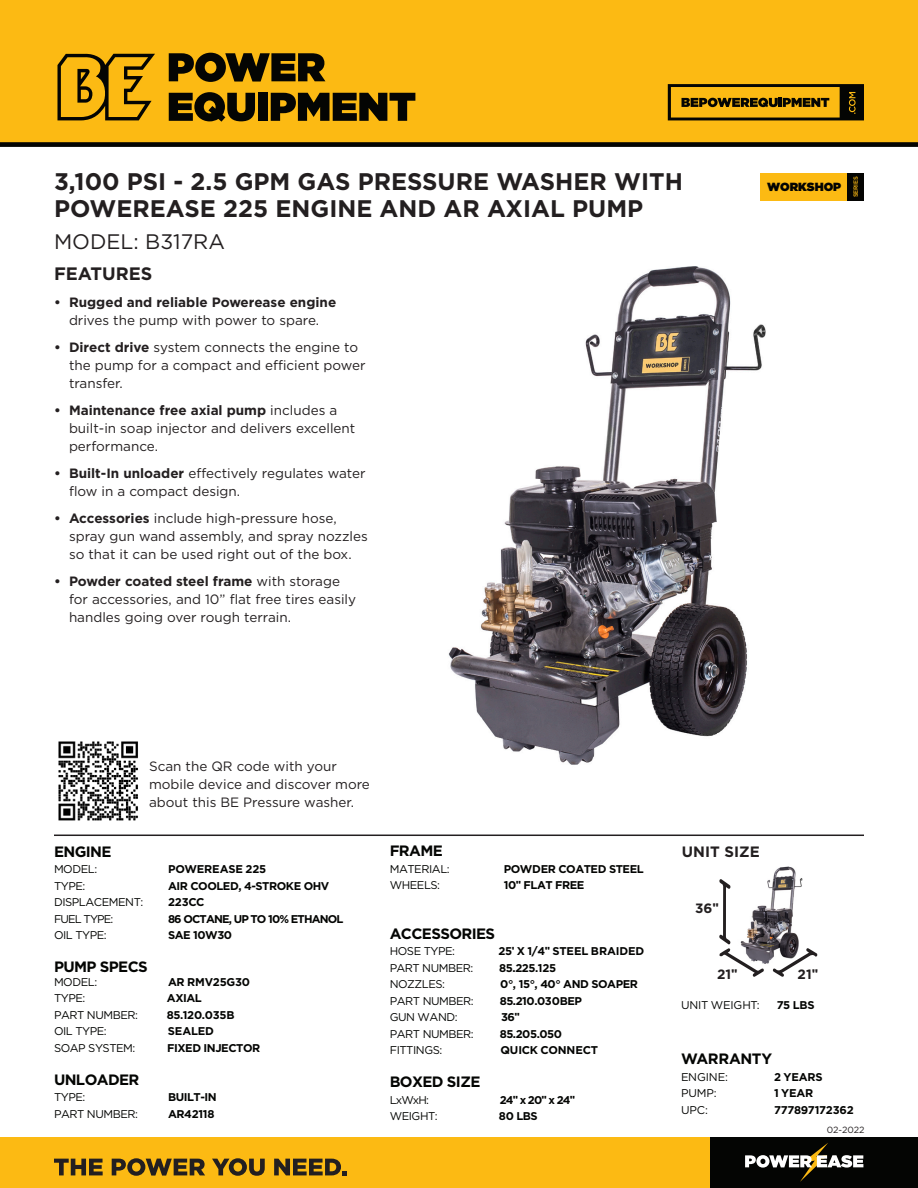
<style>
.page{position:relative;width:918px;height:1188px;background:#fff}
.page>*{position:absolute;margin:0;border:0;box-sizing:border-box;transform-origin:0 0}
.Product_Header{font:700 24px/27px "Gotham";color:#231f20}
.t1{font:21px "Gotham";color:#231f20}
.t2{font:700 18px "Gotham";color:#231f20}
.BODY_HEADER_LEFT_ALI{font:700 15px "Gotham";letter-spacing:-.04em;color:#040503}
.t3{font:700 15px "Gotham";color:#231f20}
.t4{font:13.5px/18px "Gotham";color:#231f20}
.t5{font:700 13.5px/18px "Gotham";color:#231f20;text-align:center}
.t6{font:900 11.85px "Gotham";color:#040503}
.BODY_HEADER_LEFT_ALI-2{font:700 11.25px "Gotham";letter-spacing:-.04em;color:#040503}
.BODY_HEADER_LEFT_ALI-3{font:11.25px "Gotham";letter-spacing:-.04em;color:#040503}
.BODY_HEADER_LEFT_ALI-4{font:700 11.25px "Gotham";letter-spacing:-.015em;color:#040503}
.BODY_HEADER_LEFT_ALI-5{font:700 11.25px "Gotham";letter-spacing:-.075em;color:#040503}
.BODY_HEADER_LEFT_ALI-6{font:700 11.25px "Gotham";letter-spacing:-.01em;color:#040503}
.BODY_HEADER_LEFT_ALI-7{font:11.25px "Gotham";letter-spacing:-.015em;color:#040503}
.BODY_HEADER_LEFT_ALI-8{font:700 11.25px "Gotham";letter-spacing:-.02em;color:#040503}
.BODY_HEADER_LEFT_ALI-9{font:11.25px "Gotham";letter-spacing:-.075em;color:#040503}
.t7{font:9px "Gotham";letter-spacing:-.005em;color:#231f20}
.t8{font:500 6px "Gotham";letter-spacing:-.04em;color:#fcba13}
.s1{font-weight:400}
.s2{font-weight:700}
.s3{font-family:"Arial"}
</style>
<div class="page">
<img style="left:764px;top:866px;width:39px;height:105px">
<svg style="left:719px;top:879px;width:45px;height:98px"></svg>
<svg style="left:773px;top:948px;width:44px;height:29px"></svg>
<div style="left:0;top:0;width:918px;height:144px;background:#fcba13"></div>
<div style="left:0;top:1138px;width:710px;height:50px;background:#fcba13"></div>
<div style="left:710px;top:1138px;width:208px;height:50px;background:#040503"></div>
<svg style="left:57px;top:53px;width:98px;height:67px"></svg>
<svg style="left:169px;top:53px;width:156px;height:29px"></svg>
<svg style="left:169px;top:92px;width:86px;height:30px"></svg>
<div style="left:258px;top:93px;width:9px;height:28px;background:#040503"></div>
<svg style="left:271px;top:93px;width:144px;height:28px"></svg>
<div style="left:0;top:142px;width:918px;height:5px;background:#040503"></div>
<svg style="left:668px;top:84px;width:196px;height:36px"></svg>
<svg style="left:54px;top:1159px;width:49px;height:16px"></svg>
<svg style="left:112px;top:1158px;width:93px;height:18px"></svg>
<svg style="left:212px;top:1158px;width:53px;height:18px"></svg>
<svg style="left:274px;top:1159px;width:73px;height:16px"></svg>
<hr style="left:54px;top:835px;width:810px;height:1px;background:#231f20">
<img style="left:448px;top:266px;width:318px;height:499px">
<img style="left:58px;top:741px;width:80px;height:80px">
<svg style="left:745px;top:1143px;width:118px;height:39px"></svg>
<div style="left:760px;top:173px;width:104px;height:27px;background:#fcba13"></div>
<div style="left:848px;top:173px;width:16px;height:27px;background:#040503"></div>
<p class="Product_Header" style="left:54px;top:168px;width:630px">3,100 PSI - 2.5 GPM GAS PRESSURE WASHER WITH<br>POWEREASE 225 ENGINE AND AR AXIAL PUMP</p>
<p class="t1" style="left:54px;top:228px;width:173px">MODEL: B317RA</p>
<p class="t2" style="left:54px;top:261px;width:100px">FEATURES</p>
<p class="t5" style="left:54px;top:293px;width:284px">• Rugged and reliable Powerease engine <span class="s1">drives the pump with power to spare.</span></p>
<p class="t4" style="left:69px;top:338px;width:298px;text-indent:-15px"><span class="s2">• Direct drive</span> system connects the engine to the pump for a compact and efficient power transfer.</p>
<p class="t4" style="left:69px;top:401px;width:288px;text-indent:-15px"><span class="s2">• Maintenance free axial pump</span> includes a built-in soap injector and delivers excellent performance.</p>
<p class="t4" style="left:69px;top:464px;width:298px;text-indent:-15px"><span class="s2">• Built-In unloader</span> effectively regulates water flow in a compact design.</p>
<p class="t4" style="left:69px;top:509px;width:300px;text-indent:-15px"><span class="s2">• Accessories</span> include high-pressure hose, spray gun wand assembly, and spray nozzles so that it can be used right out of the box.</p>
<p class="t4" style="left:69px;top:572px;width:289px;text-indent:-15px"><span class="s2">• Powder coated steel frame</span> with storage for accessories, and 10” flat free tires easily handles going over rough terrain.</p>
<p class="t4" style="left:149px;top:756px;width:222px">Scan the QR code with your mobile device and discover more about this BE Pressure washer.</p>
<p class="t6" style="left:767px;top:178px;width:76px">WORKSHOP</p>
<p class="t8" style="left:852px;top:197px;width:22px;rotate:-90deg">SERIES</p>
<p class="BODY_HEADER_LEFT_ALI" style="left:54px;top:841px;width:59px">ENGINE</p>
<p class="BODY_HEADER_LEFT_ALI-3" style="left:54px;top:862px;width:45px">MODEL:</p>
<p class="BODY_HEADER_LEFT_ALI-4" style="left:168px;top:862px;width:100px">POWEREASE 225</p>
<p class="BODY_HEADER_LEFT_ALI-3" style="left:54px;top:878px;width:33px">TYPE:</p>
<p class="BODY_HEADER_LEFT_ALI-2" style="left:168px;top:878px;width:163px">AIR COOLED, 4-STROKE OHV</p>
<p class="BODY_HEADER_LEFT_ALI-3" style="left:54px;top:895px;width:91px">DISPLACEMENT:</p>
<p class="BODY_HEADER_LEFT_ALI-2" style="left:168px;top:895px;width:38px">223CC</p>
<p class="BODY_HEADER_LEFT_ALI-9" style="left:54px;top:911px;width:61px">FUEL TYPE:</p>
<p class="BODY_HEADER_LEFT_ALI-5" style="left:168px;top:911px;width:177px">86 OCTANE, UP TO 10% ETHANOL</p>
<p class="BODY_HEADER_LEFT_ALI-3" style="left:54px;top:928px;width:54px">OIL TYPE:</p>
<p class="BODY_HEADER_LEFT_ALI-2" style="left:168px;top:928px;width:66px">SAE 10W30</p>
<p class="BODY_HEADER_LEFT_ALI" style="left:54px;top:957px;width:95px">PUMP SPECS</p>
<p class="BODY_HEADER_LEFT_ALI-3" style="left:54px;top:974px;width:45px">MODEL:</p>
<p class="BODY_HEADER_LEFT_ALI-8" style="left:168px;top:974px;width:84px">AR RMV25G30</p>
<p class="BODY_HEADER_LEFT_ALI-3" style="left:54px;top:991px;width:33px">TYPE:</p>
<p class="BODY_HEADER_LEFT_ALI-2" style="left:167px;top:991px;width:36px">AXIAL</p>
<p class="BODY_HEADER_LEFT_ALI-3" style="left:54px;top:1007px;width:86px">PART NUMBER:</p>
<p class="BODY_HEADER_LEFT_ALI-2" style="left:167px;top:1007px;width:69px">85.120.035B</p>
<p class="BODY_HEADER_LEFT_ALI-3" style="left:54px;top:1024px;width:54px">OIL TYPE:</p>
<p class="BODY_HEADER_LEFT_ALI-2" style="left:168px;top:1024px;width:48px">SEALED</p>
<p class="BODY_HEADER_LEFT_ALI-3" style="left:54px;top:1040px;width:83px">SOAP SYSTEM:</p>
<p class="BODY_HEADER_LEFT_ALI-2" style="left:167px;top:1040px;width:95px">FIXED INJECTOR</p>
<p class="BODY_HEADER_LEFT_ALI" style="left:54px;top:1069px;width:87px">UNLOADER</p>
<p class="BODY_HEADER_LEFT_ALI-3" style="left:54px;top:1090px;width:33px">TYPE:</p>
<p class="BODY_HEADER_LEFT_ALI-2" style="left:168px;top:1090px;width:50px">BUILT-IN</p>
<p class="BODY_HEADER_LEFT_ALI-3" style="left:54px;top:1106px;width:86px">PART NUMBER:</p>
<p class="BODY_HEADER_LEFT_ALI-2" style="left:168px;top:1106px;width:48px">AR42118</p>
<p class="BODY_HEADER_LEFT_ALI" style="left:390px;top:841px;width:55px">FRAME</p>
<p class="BODY_HEADER_LEFT_ALI-3" style="left:390px;top:862px;width:62px">MATERIAL:</p>
<p class="BODY_HEADER_LEFT_ALI-2" style="left:504px;top:862px;width:142px">POWDER COATED STEEL</p>
<p class="BODY_HEADER_LEFT_ALI-3" style="left:390px;top:878px;width:52px">WHEELS:</p>
<p class="BODY_HEADER_LEFT_ALI-2" style="left:504px;top:878px;width:82px">10<span class="s3">"</span> FLAT FREE</p>
<p class="BODY_HEADER_LEFT_ALI" style="left:390px;top:924px;width:107px">ACCESSORIES</p>
<p class="BODY_HEADER_LEFT_ALI-3" style="left:390px;top:944px;width:67px">HOSE TYPE:</p>
<p class="BODY_HEADER_LEFT_ALI-4" style="left:499px;top:944px;width:147px">25<span class="s3">'</span> X 1/4<span class="s3">"</span> STEEL BRAIDED</p>
<p class="BODY_HEADER_LEFT_ALI-3" style="left:390px;top:961px;width:85px">PART NUMBER:</p>
<p class="BODY_HEADER_LEFT_ALI-2" style="left:499px;top:961px;width:58px">85.225.125</p>
<p class="BODY_HEADER_LEFT_ALI-3" style="left:390px;top:977px;width:57px">NOZZLES:</p>
<p class="BODY_HEADER_LEFT_ALI-2" style="left:500px;top:977px;width:139px">0°, 15°, 40° AND SOAPER</p>
<p class="BODY_HEADER_LEFT_ALI-3" style="left:390px;top:994px;width:86px">PART NUMBER:</p>
<p class="BODY_HEADER_LEFT_ALI-2" style="left:500px;top:994px;width:84px">85.210.030BEP</p>
<p class="BODY_HEADER_LEFT_ALI-3" style="left:390px;top:1010px;width:69px">GUN WAND:</p>
<p class="BODY_HEADER_LEFT_ALI-2" style="left:501px;top:1010px;width:20px">36<span class="s3">"</span></p>
<p class="BODY_HEADER_LEFT_ALI-3" style="left:390px;top:1027px;width:86px">PART NUMBER:</p>
<p class="BODY_HEADER_LEFT_ALI-2" style="left:500px;top:1027px;width:64px">85.205.050</p>
<p class="BODY_HEADER_LEFT_ALI-3" style="left:390px;top:1043px;width:54px">FITTINGS:</p>
<p class="BODY_HEADER_LEFT_ALI-6" style="left:500px;top:1043px;width:99px">QUICK CONNECT</p>
<p class="BODY_HEADER_LEFT_ALI" style="left:390px;top:1072px;width:92px">BOXED SIZE</p>
<p class="BODY_HEADER_LEFT_ALI-3" style="left:390px;top:1093px;width:41px">LxWxH:</p>
<p class="BODY_HEADER_LEFT_ALI-2" style="left:500px;top:1093px;width:77px">24<span class="s3">"</span> x 20<span class="s3">"</span> x 24<span class="s3">"</span></p>
<p class="BODY_HEADER_LEFT_ALI-3" style="left:390px;top:1109px;width:50px">WEIGHT:</p>
<p class="BODY_HEADER_LEFT_ALI-2" style="left:499px;top:1109px;width:41px">80 LBS</p>
<p class="t3" style="left:682px;top:841px;width:79px">UNIT SIZE</p>
<p class="t5" style="left:695px;top:899px;width:25px">36<span class="s3">"</span></p>
<p class="t5" style="left:717px;top:965px;width:22px">21<span class="s3">"</span></p>
<p class="t5" style="left:798px;top:965px;width:22px">21<span class="s3">"</span></p>
<p class="BODY_HEADER_LEFT_ALI-7" style="left:681px;top:997px;width:80px">UNIT WEIGHT:</p>
<p class="BODY_HEADER_LEFT_ALI-2" style="left:777px;top:997px;width:39px">75 LBS</p>
<p class="BODY_HEADER_LEFT_ALI" style="left:681px;top:1049px;width:93px">WARRANTY</p>
<p class="BODY_HEADER_LEFT_ALI-3" style="left:681px;top:1069px;width:48px">ENGINE:</p>
<p class="BODY_HEADER_LEFT_ALI-2" style="left:774px;top:1069px;width:50px">2 YEARS</p>
<p class="BODY_HEADER_LEFT_ALI-3" style="left:681px;top:1086px;width:37px">PUMP:</p>
<p class="BODY_HEADER_LEFT_ALI-2" style="left:774px;top:1086px;width:41px">1 YEAR</p>
<p class="BODY_HEADER_LEFT_ALI-3" style="left:681px;top:1102px;width:28px">UPC:</p>
<p class="BODY_HEADER_LEFT_ALI-2" style="left:774px;top:1102px;width:81px">777897172362</p>
<p class="t7" style="left:827px;top:1124px;width:39px">02-2022</p>
</div>
